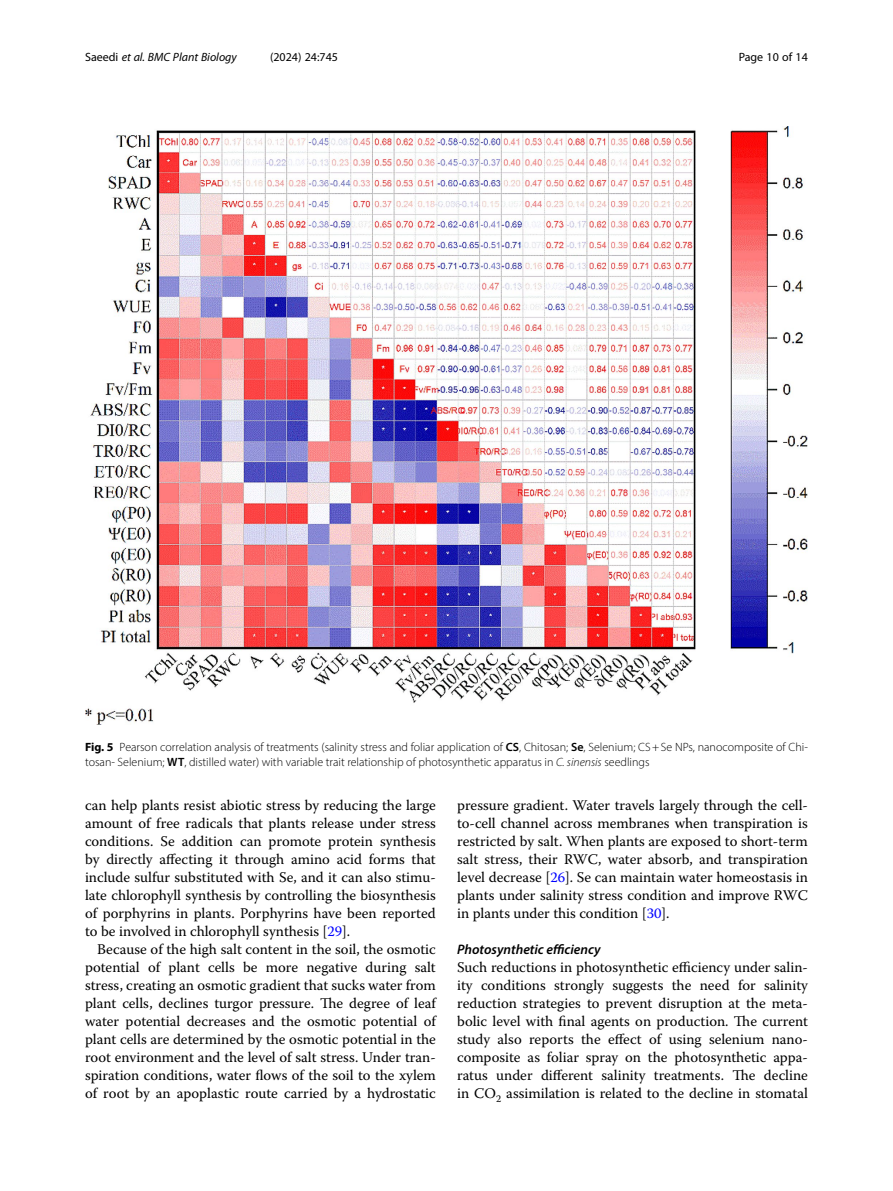
<style>
.page{position:relative;width:893px;height:1191px;background:#fff}
.page>*{position:absolute;margin:0;border:0;box-sizing:border-box;transform-origin:0 0}
.Body_Text_Indent{font:14.7px/18px "Warnock Pro";color:#000;text-align:justify}
.Body_Text{font:14.7px/18px "Warnock Pro";color:#000;text-align:justify}
.Head_3{font:italic 600 13.8px "Myriad Pro";color:#000}
.Figure_Caption{font:300 12px/15px "Myriad Pro";color:#000}
.t1{font:italic 12px "Myriad Pro";color:#000}
.t2{font:12px "Myriad Pro";color:#000}
.s1{font-style:normal}
.s2{font-weight:700}
.s3{font-weight:600}
.s4{font-style:italic}
.s5{color:#00f}
</style>
<div class="page">
<img style="left:85px;top:126px;width:723px;height:598px">
<p class="t1" style="left:85px;top:50px;width:153px"><span class="s1">Saeedi</span> et al. BMC Plant Biology</p>
<p class="t2" style="left:270px;top:50px;width:70px">(2024) 24:745</p>
<p class="t2" style="left:739px;top:50px;width:71px">Page 10 of 14</p>
<p class="Figure_Caption" style="left:85px;top:739px;width:724px"><span class="s2">Fig. 5</span> Pearson correlation analysis of treatments (salinity stress and foliar application of <span class="s3">CS</span>, Chitosan; <span class="s3">Se</span>, Selenium; CS+Se NPs, nanocomposite of Chi&shy;tosan- Selenium; <span class="s3">WT</span>, distilled water) with variable trait relationship of photosynthetic apparatus in <span class="s4">C. sinensis</span> seedlings</p>
<p class="Body_Text_Indent" style="left:85px;top:796px;width:352px">can help plants resist abiotic stress by reducing the large amount of free radicals that plants release under stress conditions. Se addition can promote protein synthesis by directly affecting it through amino acid forms that include sulfur substituted with Se, and it can also stimu&shy;late chlorophyll synthesis by controlling the biosynthesis of porphyrins in plants. Porphyrins have been reported to be involved in chlorophyll synthesis [<span class="s5">29</span>].</p>
<p class="Body_Text_Indent" style="left:85px;top:940px;width:352px;text-indent:12px">Because of the high salt content in the soil, the osmotic potential of plant cells be more negative during salt stress, creating an osmotic gradient that sucks water from plant cells, declines turgor pressure. The degree of leaf water potential decreases and the osmotic potential of plant cells are determined by the osmotic potential in the root environment and the level of salt stress. Under tran&shy;spiration conditions, water flows of the soil to the xylem of root by an apoplastic route carried by a hydrostatic</p>
<p class="Body_Text_Indent" style="left:457px;top:796px;width:352px">pressure gradient. Water travels largely through the cell&shy;to-cell channel across membranes when transpiration is restricted by salt. When plants are exposed to short-term salt stress, their RWC, water absorb, and transpiration level decrease [<span class="s5">26</span>]. Se can maintain water homeostasis in plants under salinity stress condition and improve RWC in plants under this condition [<span class="s5">30</span>].</p>
<p class="Head_3" style="left:457px;top:941px;width:145px">Photosynthetic efficiency</p>
<p class="Body_Text" style="left:457px;top:958px;width:352px">Such reductions in photosynthetic efficiency under salin&shy;ity conditions strongly suggests the need for salinity reduction strategies to prevent disruption at the meta&shy;bolic level with final agents on production. The current study also reports the effect of using selenium nano&shy;composite as foliar spray on the photosynthetic appa&shy;ratus under different salinity treatments. The decline in CO<sub>2</sub> assimilation is related to the decline in stomatal</p>
</div>
